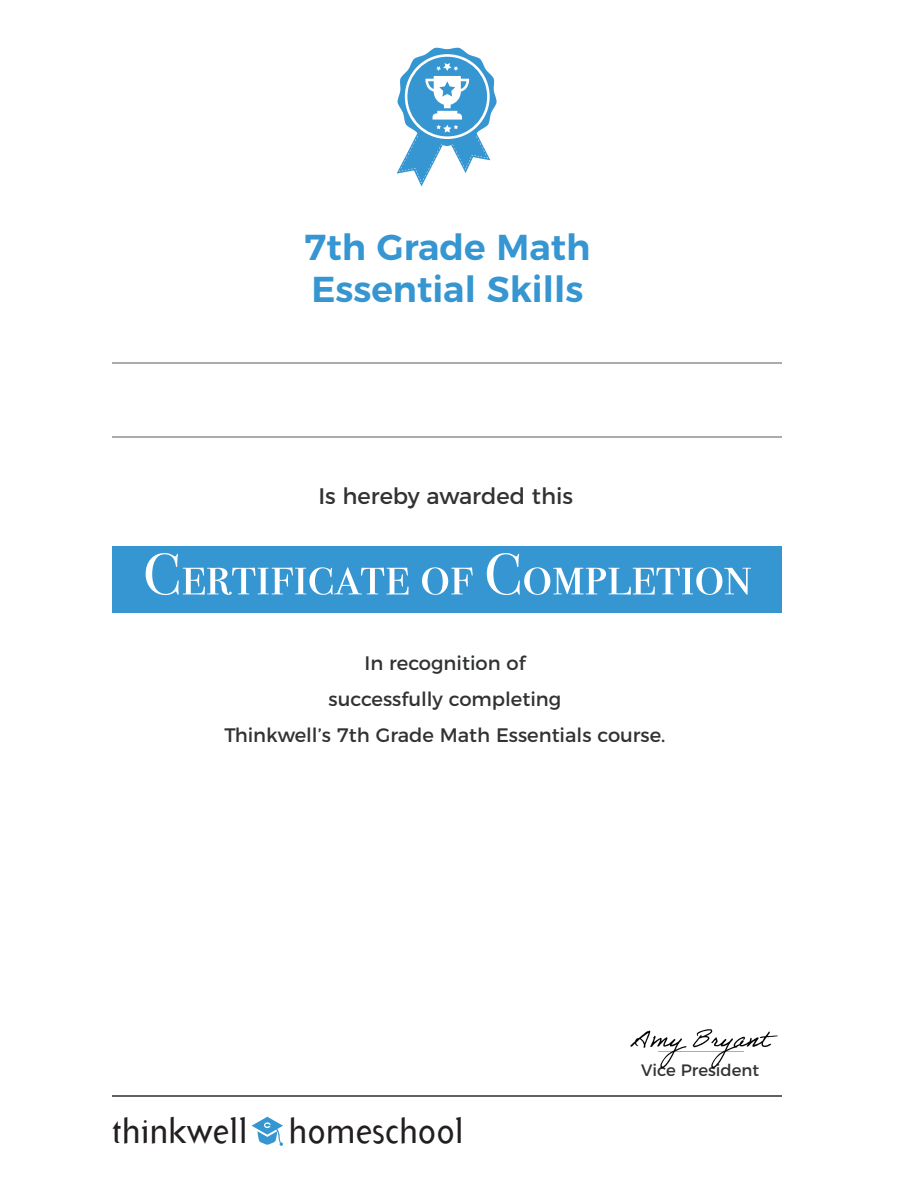
<style>
.page{position:relative;width:918px;height:1188px;background:#fff}
.page>*{position:absolute;margin:0;border:0;box-sizing:border-box;transform-origin:0 0}
.t1{font:58.5px "Bodoni Svty Two SCITCTT";color:#fff}
.t2{font:36.6px "Arbitrary OT";color:#231f20}
.t3{font:600 36px/42px "Montserrat";color:#3696d2}
.t4{font:22.5px "Montserrat";color:#313232}
.t5{font:19.5px/36px "Montserrat";color:#313232;text-align:center}
.t6{font:16.5px "Montserrat";color:#313232}
</style>
<div class="page">
<div style="left:112px;top:546px;width:669px;height:67px;background:#3696d2"></div>
<hr style="left:112px;top:362px;width:669px;height:2px;background:#aaabab">
<hr style="left:112px;top:437px;width:669px;height:1px;background:#aaabab">
<svg style="left:397px;top:47px;width:100px;height:139px"></svg>
<hr style="left:112px;top:1095px;width:669px;height:2px;background:#616161">
<svg style="left:252px;top:1117px;width:31px;height:29px"></svg>
<img style="left:630px;top:1029px;width:148px;height:40px">
<h3 class="t3" style="left:304px;top:224px;width:288px">7th Grade Math<br>Essential Skills</h3>
<p class="t4" style="left:318px;top:478px;width:256px">Is hereby awarded this</p>
<h1 class="t1" style="left:143px;top:540px;width:610px">Certificate of Completion</h1>
<p class="t5" style="left:224px;top:644px;width:443px">In recognition of<br>successfully completing<br>Thinkwell’s 7th Grade Math Essentials course.</p>
<h2 class="t2" style="left:112px;top:1114px;width:354px">thinkwell homeschool</h2>
<p class="t6" style="left:641px;top:1057px;width:120px">Vice President</p>
</div>
